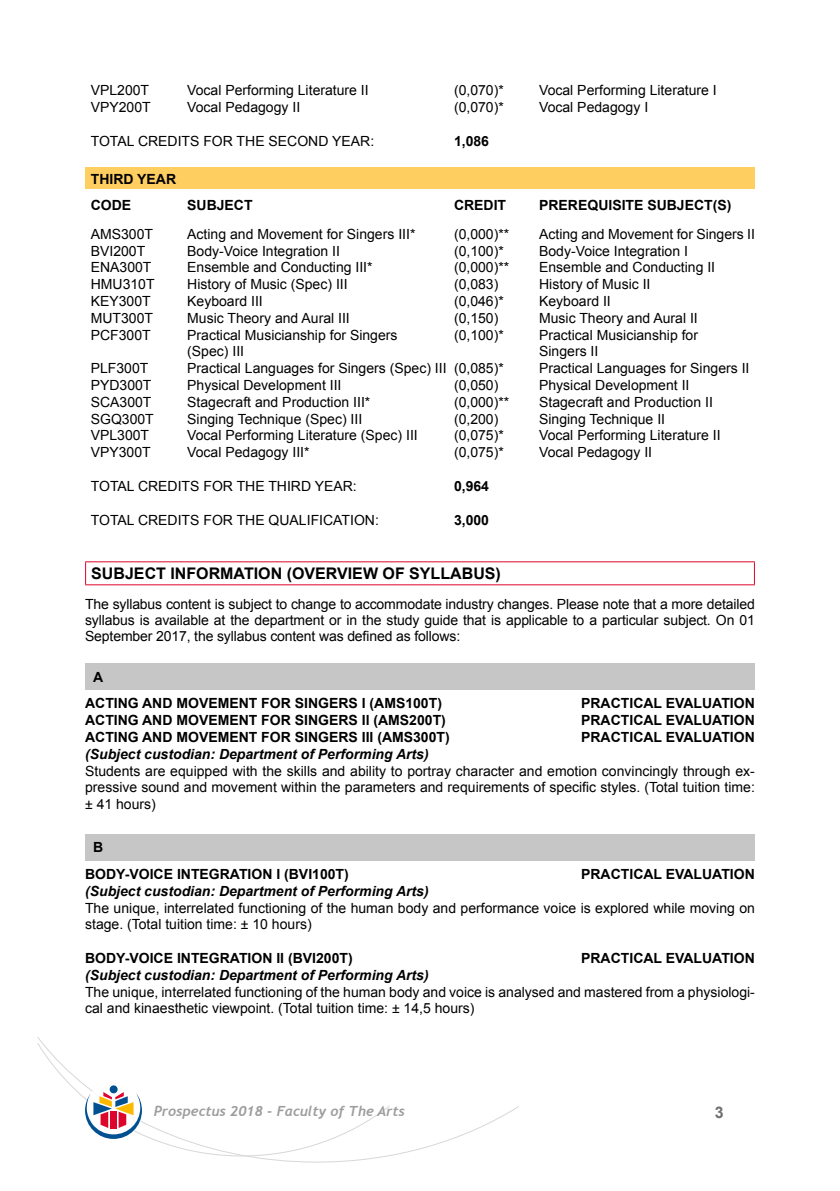
<style>
.page{position:relative;width:840px;height:1191px;background:#fff}
.page>*{position:absolute;margin:0;border:0;box-sizing:border-box;transform-origin:0 0}
.t1{font:700 16px "Arial";color:#000}
.t2{font:700 16px "Arial";color:#706f6f}
.t3{font:14px/16.8px "Arial";color:#000;text-align:justify}
.t4{font:700 14px/26.8px "Arial";color:#000}
.t5{font:italic 700 14px "Arial";color:#000}
.t6{font:italic 700 14px "Trebuchet";color:#9d9d9c}
</style>
<div class="page">
<svg style="left:37px;top:1037px;width:482px;height:125px"></svg>
<div style="left:84px;top:1082px;width:58px;height:57px;background:#fff;border-radius:50%"></div>
<div style="left:110px;top:1085px;width:7px;height:8px;background:#005092;border-radius:50%"></div>
<svg style="left:85px;top:1092px;width:57px;height:47px"></svg>
<div style="left:85px;top:168px;width:669px;height:21px;background:#fece61"></div>
<hr style="left:85px;top:561px;width:669px;height:1px;background:#dd052b">
<svg style="left:85px;top:562px;width:1px;height:22px"></svg>
<svg style="left:753px;top:562px;width:1px;height:22px"></svg>
<hr style="left:85px;top:584px;width:669px;height:1px;background:#dd052b">
<div style="left:85px;top:663px;width:669px;height:26px;background:#c6c6c6"></div>
<div style="left:85px;top:834px;width:669px;height:26px;background:#c6c6c6"></div>
<p class="t3" style="left:91px;top:82px;width:60px">VPL200T</p>
<p class="t3" style="left:187px;top:82px;width:183px">Vocal Performing Literature II</p>
<p class="t3" style="left:454px;top:82px;width:51px">(0,070)*</p>
<p class="t3" style="left:539px;top:82px;width:179px">Vocal Performing Literature I</p>
<p class="t3" style="left:91px;top:99px;width:61px">VPY200T</p>
<p class="t3" style="left:187px;top:99px;width:114px">Vocal Pedagogy II</p>
<p class="t3" style="left:454px;top:99px;width:51px">(0,070)*</p>
<p class="t3" style="left:539px;top:99px;width:110px">Vocal Pedagogy I</p>
<p class="t3" style="left:91px;top:132px;width:285px">TOTAL CREDITS FOR THE SECOND YEAR:</p>
<p class="t4" style="left:454px;top:127px;width:37px">1,086</p>
<p class="t4" style="left:91px;top:165px;width:87px">THIRD YEAR<br>CODE</p>
<p class="t4" style="left:187px;top:192px;width:67px">SUBJECT</p>
<p class="t4" style="left:454px;top:192px;width:54px">CREDIT</p>
<p class="t4" style="left:539px;top:192px;width:194px">PREREQUISITE SUBJECT(S)</p>
<p class="t3" style="left:91px;top:225px;width:64px">AMS300T</p>
<p class="t3" style="left:187px;top:225px;width:229px">Acting and Movement for Singers III*</p>
<p class="t3" style="left:454px;top:225px;width:57px">(0,000)**</p>
<p class="t3" style="left:539px;top:225px;width:217px">Acting and Movement for Singers II</p>
<p class="t3" style="left:91px;top:242px;width:56px">BVI200T</p>
<p class="t3" style="left:187px;top:242px;width:154px">Body-Voice Integration II</p>
<p class="t3" style="left:454px;top:242px;width:51px">(0,100)*</p>
<p class="t3" style="left:539px;top:242px;width:150px">Body-Voice Integration I</p>
<p class="t3" style="left:91px;top:259px;width:62px">ENA300T</p>
<p class="t3" style="left:187px;top:259px;width:187px">Ensemble and Conducting III*</p>
<p class="t3" style="left:454px;top:259px;width:57px">(0,000)**</p>
<p class="t3" style="left:539px;top:259px;width:177px">Ensemble and Conducting II</p>
<p class="t3" style="left:91px;top:276px;width:65px">HMU310T</p>
<p class="t3" style="left:187px;top:276px;width:162px">History of Music (Spec) III</p>
<p class="t3" style="left:454px;top:276px;width:46px">(0,083)</p>
<p class="t3" style="left:539px;top:276px;width:113px">History of Music II</p>
<p class="t3" style="left:91px;top:293px;width:61px">KEY300T</p>
<p class="t3" style="left:187px;top:293px;width:77px">Keyboard III</p>
<p class="t3" style="left:454px;top:293px;width:51px">(0,046)*</p>
<p class="t3" style="left:539px;top:293px;width:73px">Keyboard II</p>
<p class="t3" style="left:91px;top:309px;width:64px">MUT300T</p>
<p class="t3" style="left:187px;top:309px;width:164px">Music Theory and Aural III</p>
<p class="t3" style="left:454px;top:309px;width:46px">(0,150)</p>
<p class="t3" style="left:539px;top:309px;width:160px">Music Theory and Aural II</p>
<p class="t3" style="left:91px;top:326px;width:61px">PCF300T</p>
<p class="t3" style="left:187px;top:326px;width:212px">Practical Musicianship for Singers</p>
<p class="t3" style="left:454px;top:326px;width:51px">(0,100)*</p>
<p class="t3" style="left:539px;top:326px;width:160px">Practical Musicianship for</p>
<p class="t3" style="left:187px;top:343px;width:58px">(Spec) III</p>
<p class="t3" style="left:539px;top:343px;width:61px">Singers II</p>
<p class="t3" style="left:91px;top:360px;width:59px">PLF300T</p>
<p class="t3" style="left:187px;top:360px;width:318px">Practical Languages for Singers (Spec) III (0,085)*</p>
<p class="t3" style="left:539px;top:360px;width:212px">Practical Languages for Singers II</p>
<p class="t3" style="left:91px;top:377px;width:62px">PYD300T</p>
<p class="t3" style="left:187px;top:377px;width:156px">Physical Development III</p>
<p class="t3" style="left:454px;top:377px;width:46px">(0,050)</p>
<p class="t3" style="left:539px;top:377px;width:152px">Physical Development II</p>
<p class="t3" style="left:91px;top:393px;width:62px">SCA300T</p>
<p class="t3" style="left:187px;top:393px;width:184px">Stagecraft and Production III*</p>
<p class="t3" style="left:454px;top:393px;width:57px">(0,000)**</p>
<p class="t3" style="left:539px;top:393px;width:175px">Stagecraft and Production II</p>
<p class="t3" style="left:91px;top:410px;width:65px">SGQ300T</p>
<p class="t3" style="left:187px;top:410px;width:176px">Singing Technique (Spec) III</p>
<p class="t3" style="left:454px;top:410px;width:46px">(0,200)</p>
<p class="t3" style="left:539px;top:410px;width:127px">Singing Technique II</p>
<p class="t3" style="left:91px;top:427px;width:60px">VPL300T</p>
<p class="t3" style="left:187px;top:427px;width:232px">Vocal Performing Literature (Spec) III</p>
<p class="t3" style="left:454px;top:427px;width:51px">(0,075)*</p>
<p class="t3" style="left:539px;top:427px;width:183px">Vocal Performing Literature II</p>
<p class="t3" style="left:91px;top:444px;width:61px">VPY300T</p>
<p class="t3" style="left:187px;top:444px;width:124px">Vocal Pedagogy III*</p>
<p class="t3" style="left:454px;top:444px;width:51px">(0,075)*</p>
<p class="t3" style="left:539px;top:444px;width:114px">Vocal Pedagogy II</p>
<p class="t3" style="left:91px;top:477px;width:267px">TOTAL CREDITS FOR THE THIRD YEAR:</p>
<p class="t4" style="left:454px;top:473px;width:37px">0,964</p>
<p class="t3" style="left:91px;top:511px;width:289px">TOTAL CREDITS FOR THE QUALIFICATION:</p>
<p class="t4" style="left:454px;top:506px;width:37px">3,000</p>
<p class="t1" style="left:91px;top:562px;width:411px">SUBJECT INFORMATION (OVERVIEW OF SYLLABUS)</p>
<p class="t3" style="left:85px;top:596px;width:671px;line-height:16px">The syllabus content is subject to change to accommodate industry changes. Please note that a more detailed syllabus is available at the department or in the study guide that is applicable to a particular subject. On 01<br>September 2017, the syllabus content was defined as follows:</p>
<p class="t4" style="left:85px;top:663px;width:358px;text-indent:8px">A<br>ACTING AND MOVEMENT FOR SINGERS I (AMS100T)</p>
<p class="t4" style="left:581px;top:690px;width:175px">PRACTICAL EVALUATION</p>
<p class="t4" style="left:85px;top:707px;width:362px">ACTING AND MOVEMENT FOR SINGERS Il (AMS200T)</p>
<p class="t4" style="left:581px;top:707px;width:175px">PRACTICAL EVALUATION</p>
<p class="t4" style="left:85px;top:724px;width:366px">ACTING AND MOVEMENT FOR SINGERS III (AMS300T)</p>
<p class="t4" style="left:581px;top:724px;width:175px">PRACTICAL EVALUATION</p>
<p class="t5" style="left:85px;top:744px;width:345px">(Subject custodian: Department of Performing Arts)</p>
<p class="t3" style="left:85px;top:762px;width:671px">Students are equipped with the skills and ability to portray character and emotion convincingly through ex&shy;pressive sound and movement within the parameters and requirements of specific styles. (Total tuition time: ± 41 hours)</p>
<p class="t4" style="left:85px;top:834px;width:265px;text-indent:8px">B<br>BODY-VOICE INTEGRATION I (BVI100T)</p>
<p class="t4" style="left:581px;top:861px;width:175px">PRACTICAL EVALUATION</p>
<p class="t5" style="left:85px;top:881px;width:345px">(Subject custodian: Department of Performing Arts)</p>
<p class="t3" style="left:85px;top:899px;width:671px">The unique, interrelated functioning of the human body and performance voice is explored while moving on stage. (Total tuition time: ± 10 hours)</p>
<p class="t4" style="left:85px;top:945px;width:269px">BODY-VOICE INTEGRATION II (BVI200T)</p>
<p class="t4" style="left:581px;top:945px;width:175px">PRACTICAL EVALUATION</p>
<p class="t5" style="left:85px;top:965px;width:345px">(Subject custodian: Department of Performing Arts)</p>
<p class="t3" style="left:85px;top:983px;width:671px">The unique, interrelated functioning of the human body and voice is analysed and mastered from a physiologi&shy;cal and kinaesthetic viewpoint. (Total tuition time: ± 14,5 hours)</p>
<p class="t6" style="left:154px;top:1102px;width:252px">Prospectus 2018 - Faculty of The Arts</p>
<p class="t2" style="left:714px;top:1100px;width:10px">3</p>
</div>
